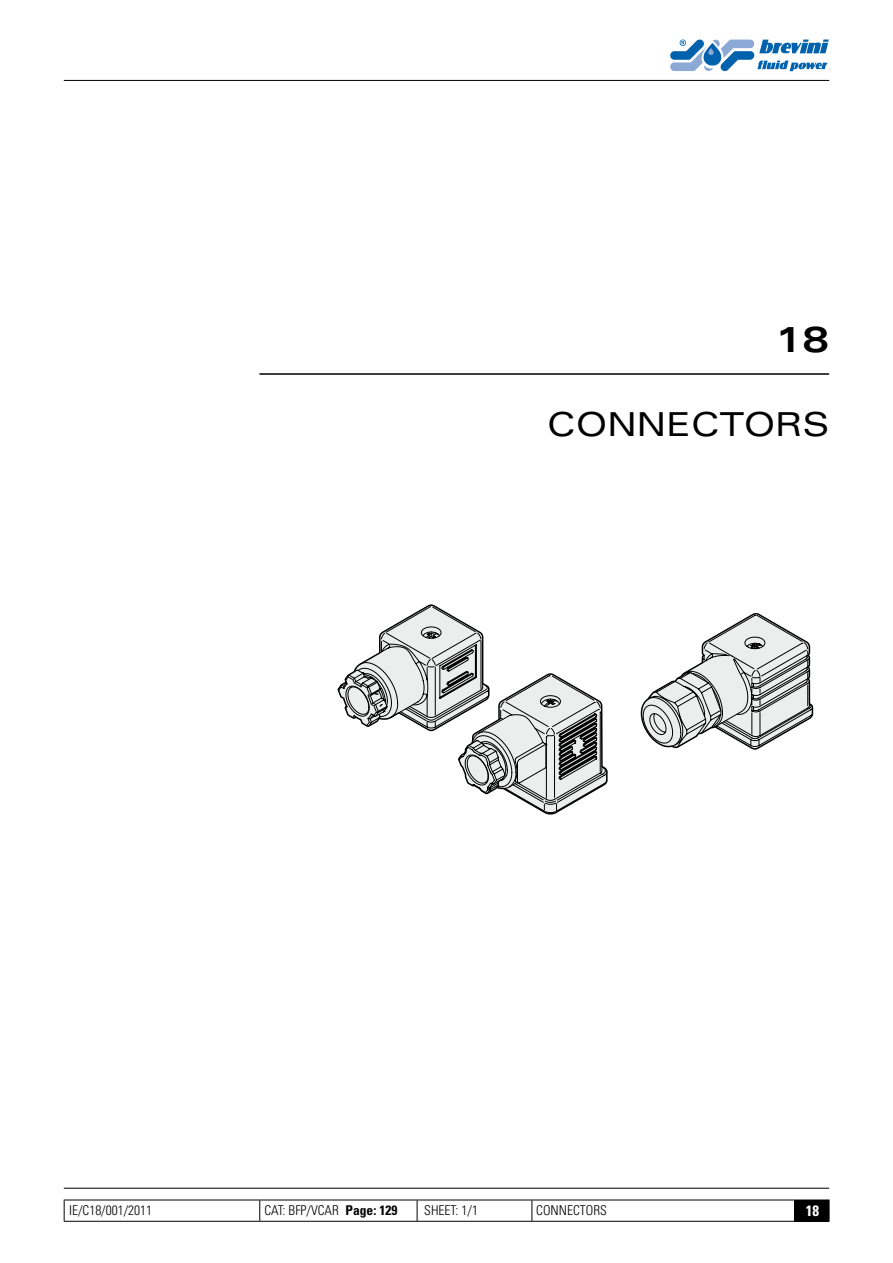
<style>
.page{position:relative;width:893px;height:1263px;background:#fff}
.page>*{position:absolute;margin:0;border:0;box-sizing:border-box;transform-origin:0 0}
.t1{font:700 expanded 36px "Univers";color:#000}
.t2{font:expanded 33px "Univers";color:#000}
.t3{font:700 condensed 15px "Univers";color:#fff}
.t4{font:300 condensed 13.5px "Univers";color:#000}
.t5{font:700 condensed 13.5px "Univers";color:#000}
</style>
<div class="page">
<div style="left:795px;top:1200px;width:34px;height:21px;background:#000"></div>
<hr style="left:64px;top:1199px;width:196px;height:1px;background:#000">
<svg style="left:64px;top:1200px;width:1px;height:21px"></svg>
<hr style="left:260px;top:1199px;width:157px;height:1px;background:#000">
<svg style="left:259px;top:1200px;width:1px;height:21px"></svg>
<hr style="left:417px;top:1199px;width:115px;height:1px;background:#000">
<svg style="left:417px;top:1200px;width:1px;height:21px"></svg>
<hr style="left:532px;top:1199px;width:263px;height:1px;background:#000">
<svg style="left:531px;top:1200px;width:1px;height:21px"></svg>
<hr style="left:795px;top:1199px;width:34px;height:1px;background:#000">
<svg style="left:794px;top:1200px;width:1px;height:21px"></svg>
<svg style="left:829px;top:1200px;width:1px;height:21px"></svg>
<hr style="left:64px;top:1221px;width:196px;height:1px;background:#000">
<hr style="left:260px;top:1221px;width:157px;height:1px;background:#000">
<hr style="left:417px;top:1221px;width:115px;height:1px;background:#000">
<hr style="left:532px;top:1221px;width:263px;height:1px;background:#000">
<hr style="left:795px;top:1221px;width:34px;height:1px;background:#000">
<hr style="left:64px;top:1188px;width:765px;height:1px;background:#000">
<hr style="left:64px;top:80px;width:765px;height:1px;background:#000">
<svg style="left:640px;top:615px;width:173px;height:135px"></svg>
<svg style="left:337px;top:604px;width:271px;height:211px"></svg>
<hr style="left:259px;top:373px;width:570px;height:2px;background:#000">
<svg style="left:670px;top:39px;width:159px;height:32px"></svg>
<h1 class="t1" style="left:776px;top:319px;width:55px">18</h1>
<h2 class="t2" style="left:546px;top:405px;width:284px">CONNECTORS</h2>
<p class="t4" style="left:69px;top:1202px;width:85px">IE/C18/001/2011</p>
<p class="t4" style="left:264px;top:1202px;width:76px">CAT: BFP/VCAR</p>
<p class="t4" style="left:424px;top:1202px;width:55px">SHEET: 1/1</p>
<p class="t4" style="left:536px;top:1202px;width:72px">CONNECTORS</p>
<p class="t3" style="left:806px;top:1201px;width:15px">18</p>
<p class="t5" style="left:346px;top:1202px;width:53px">Page: 129</p>
</div>
